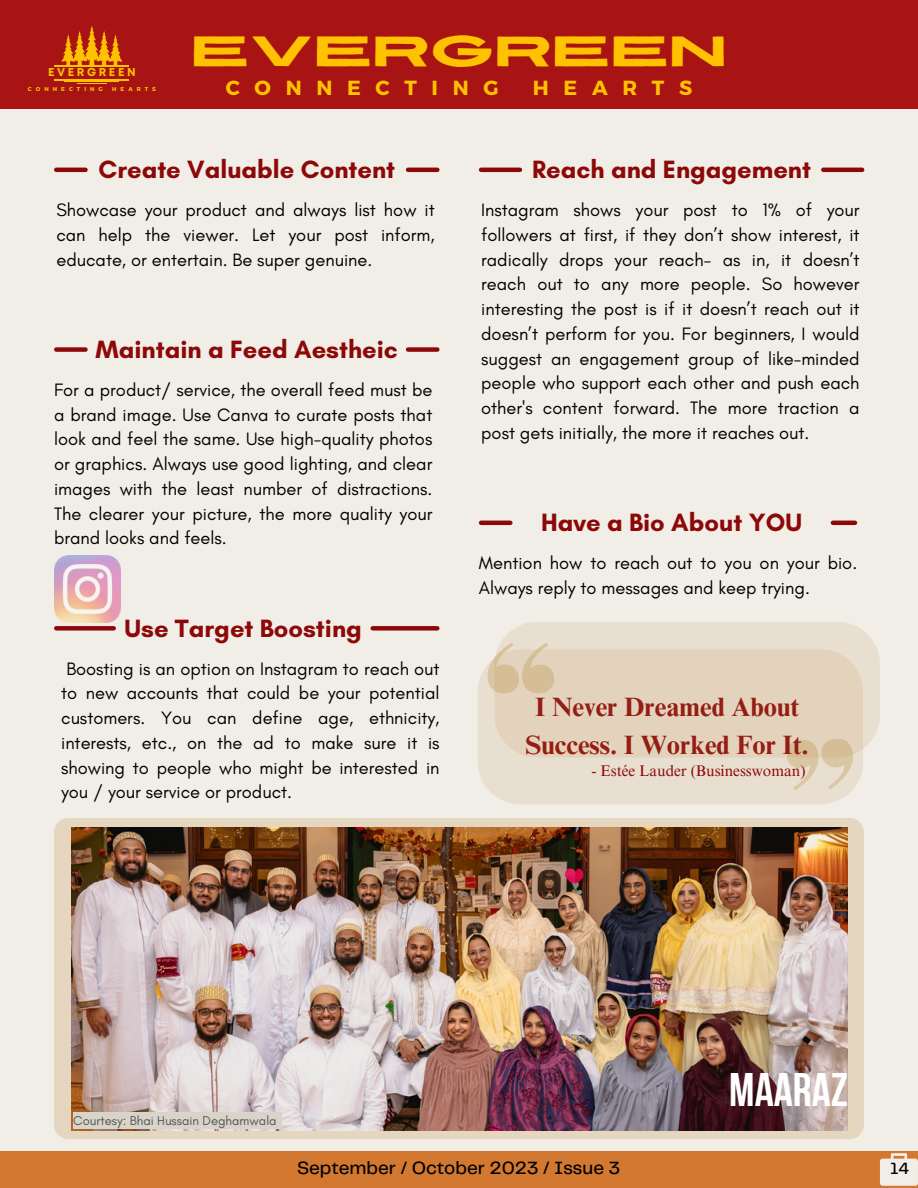
<style>
.page{position:relative;width:918px;height:1188px;background:#f1eee7}
.page>*{position:absolute;margin:0;border:0;box-sizing:border-box;transform-origin:0 0}
.t1{font:700 46.95px "Bebas Neue";color:#fff}
.t2{font:expanded 42.45px "Revive 80";color:#ffc201}
.t3{font:700 26.55px/37.2px "Times NRMT Pro";color:#8d0808;text-align:center}
.t4{font:700 25.5px "Glacial Indifference";color:#8d0808}
.t5{font:700 20.4px "Montserrat";color:#ffc201}
.t6{font:500 18.45px "Telegraf";color:#000}
.t7{font:18.3px/24.8px "Glacial Indifference";color:#000;text-align:justify}
.t8{font:500 16.95px "Telegraf";color:#000}
.t9{font:15.45px "Times NRMT Pro";color:#8d0808}
.t10{font:13.05px "Glacial Indifference";color:#545454}
.t11{font:700 11.4px "Mont";letter-spacing:.23em;color:#ffc201}
.t12{font:700 5.55px "Montserrat";letter-spacing:.72em;color:#ffc201}
</style>
<div class="page">
<div style="left:0;top:1151px;width:918px;height:37px;background:#d37830"></div>
<div style="left:0;top:0;width:918px;height:109px;background:#a81414"></div>
<svg style="left:61px;top:25px;width:62px;height:40px"></svg>
<hr style="left:55px;top:65px;width:74px;height:2px;background:#ffc200">
<hr style="left:55px;top:79px;width:74px;height:1px;background:#ffc200">
<hr style="left:65px;top:82px;width:54px;height:1px;background:#ffc200">
<hr style="left:77px;top:83px;width:30px;height:1px;background:#ffc200">
<svg style="left:880px;top:1153px;width:38px;height:33px"></svg>
<hr style="left:408px;top:168px;width:29px;height:4px;background:#8d0808">
<div style="left:408px;top:347px;width:29px;height:5px;background:#8d0808"></div>
<hr style="left:56px;top:168px;width:30px;height:4px;background:#8d0808">
<div style="left:56px;top:347px;width:30px;height:5px;background:#8d0808"></div>
<div style="left:373px;top:626px;width:64px;height:5px;background:#8d0808"></div>
<div style="left:56px;top:626px;width:58px;height:5px;background:#8d0808"></div>
<hr style="left:823px;top:168px;width:39px;height:4px;background:#8d0808">
<hr style="left:833px;top:521px;width:22px;height:4px;background:#8d0808">
<hr style="left:481px;top:168px;width:39px;height:4px;background:#8d0808">
<hr style="left:481px;top:521px;width:29px;height:4px;background:#8d0808">
<div style="left:478px;top:665px;width:385px;height:139px;background:#e9dfd0"></div>
<svg style="left:488px;top:658px;width:6px;height:35px"></svg>
<svg style="left:786px;top:758px;width:68px;height:33px;background:#e3d6c1"></svg>
<svg style="left:494px;top:622px;width:386px;height:136px;background:#e4d5bf"></svg>
<div style="left:54px;top:818px;width:810px;height:321px;background:#e5d6c0"></div>
<img style="left:54px;top:556px;width:66px;height:66px">
<img style="left:71px;top:827px;width:776px;height:303px">
<div style="left:73px;top:1112px;width:209px;height:16px;background:#d9d4c9"></div>
<p class="t11" style="left:48px;top:68px;width:89px">EVERGREEN</p>
<p class="t12" style="left:28px;top:85px;width:76px">CONNECTING</p>
<p class="t12" style="left:112px;top:85px;width:45px">HEARTS</p>
<p class="t2" style="left:191px;top:18px;width:537px">EVERGREEN</p>
<p class="t5" style="left:226px;top:74px;width:16px">C</p>
<p class="t5" style="left:255px;top:74px;width:49px">O N</p>
<p class="t5" style="left:316px;top:74px;width:46px">N E</p>
<p class="t5" style="left:376px;top:74px;width:43px">C T</p>
<p class="t5" style="left:432px;top:74px;width:69px">ING</p>
<p class="t5" style="left:533px;top:74px;width:18px">H</p>
<p class="t5" style="left:564px;top:74px;width:46px">E A</p>
<p class="t5" style="left:622px;top:74px;width:43px">R T</p>
<p class="t5" style="left:679px;top:74px;width:15px">S</p>
<p class="t4" style="left:98px;top:154px;width:298px">Create Valuable Content</p>
<p class="t7" style="left:56px;top:197px;width:380px">Showcase your product and always list how it can help the viewer. Let your post inform, educate, or entertain. Be super genuine.</p>
<p class="t4" style="left:96px;top:334px;width:304px">Maintain a Feed Aestheic</p>
<p class="t7" style="left:54px;top:377px;width:380px">For a product/ service, the overall feed must be a brand image. Use Canva to curate posts that look and feel the same. Use high-quality photos or graphics. Always use good lighting, and clear images with the least number of distractions.<br>The clearer your picture, the more quality your brand looks and feels.</p>
<p class="t4" style="left:125px;top:613px;width:239px">Use Target Boosting</p>
<p class="t7" style="left:61px;top:656px;width:380px">Boosting is an option on Instagram to reach out to new accounts that could be your potential customers. You can define age, ethnicity, interests, etc., on the ad to make sure it is showing to people who might be interested in you / your service or product.</p>
<p class="t4" style="left:532px;top:154px;width:280px">Reach and Engagement</p>
<p class="t7" style="left:481px;top:197px;width:380px">Instagram shows your post to 1% of your followers at first, if they don’t show interest, it radically drops your reach- as in, it doesn’t reach out to any more people. So however interesting the post is if it doesn’t reach out it doesn’t perform for you. For beginners, I would suggest an engagement group of like-minded people who support each other and push each other's content forward. The more traction a post gets initially, the more it reaches out.</p>
<p class="t4" style="left:541px;top:507px;width:262px">Have a Bio About YOU</p>
<p class="t7" style="left:479px;top:550px;width:380px">Mention how to reach out to you on your bio.<br>Always reply to messages and keep trying.</p>
<p class="t3" style="left:526px;top:692px;width:285px">I Never Dreamed About<br>Success. I Worked For It.</p>
<p class="t9" style="left:591px;top:765px;width:216px">- Estée Lauder (Businesswoman)</p>
<p class="t10" style="left:73px;top:1113px;width:205px">Courtesy: Bhai Hussain Deghamwala</p>
<p class="t6" style="left:297px;top:1160px;width:325px">September / October 2023 / Issue 3</p>
<p class="t1" style="left:729px;top:1070px;width:121px">MAARAZ</p>
<p class="t8" style="left:890px;top:1161px;width:21px">14</p>
</div>
